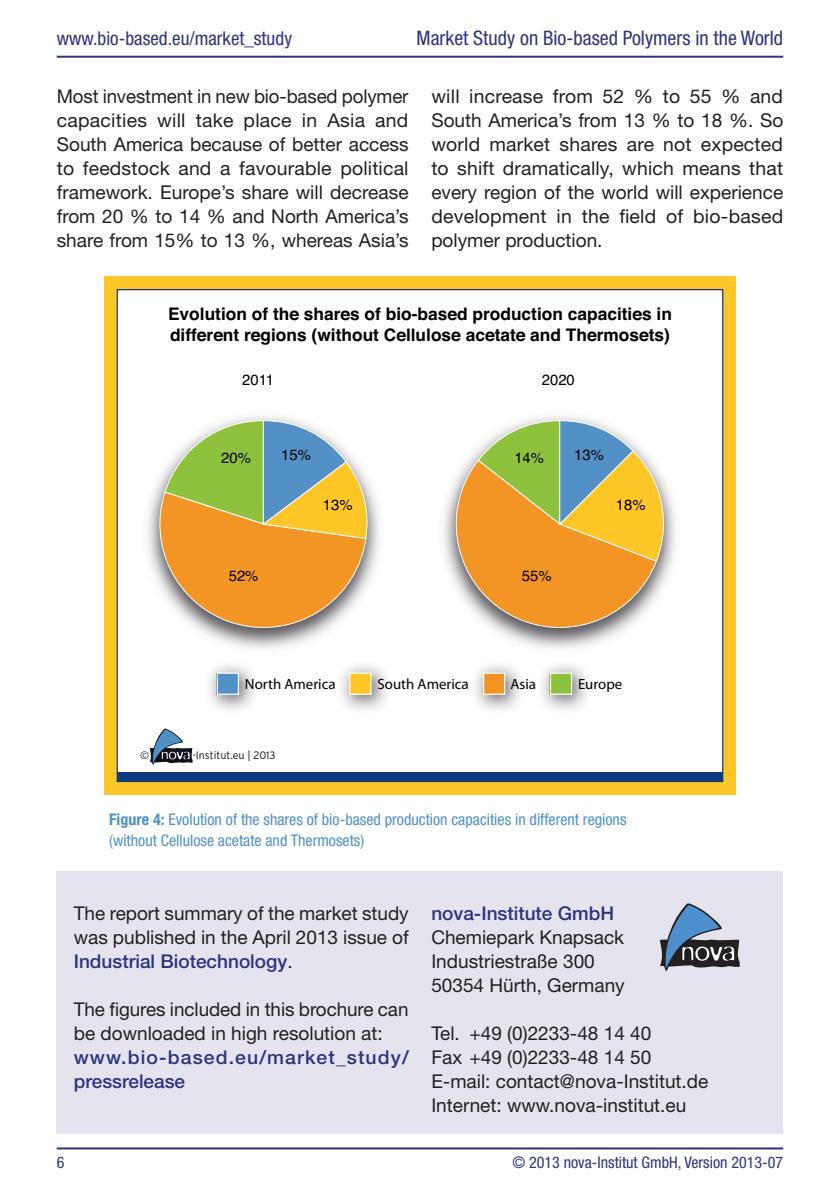
<style>
.page{position:relative;width:840px;height:1191px;background:#fff}
.page>*{position:absolute;margin:0;border:0;box-sizing:border-box;transform-origin:0 0}
.t1{font:condensed 20px "Helvetica Neue";color:#2a3580}
.t2{font:19px/24px "Helvetica Neue";color:#231f20;text-align:justify}
.t3{font:500 19px/24px "Helvetica Neue";letter-spacing:.055em;color:#2a3580}
.t4{font:condensed 19px "Helvetica Neue";color:#2a3580}
.t5{font:500 19px "Helvetica Neue";color:#2a3580}
.t6{font:700 17.4px/20.8px "Helvetica";color:#000}
.t7{font:condensed 16px/21px "Helvetica Neue";color:#4d90cd}
.t8{font:condensed 16px "Helvetica Neue";color:#2a3580}
.t9{font:14.8px "Myriad Pro";color:#000}
.t10{font:14.8px "Helvetica";color:#000}
.t11{font:300 10.8px "Interstate";color:#101019}
.s1{font-weight:700}
.s2{font-weight:500;color:#2a3580}
</style>
<div class="page">
<hr style="left:57px;top:56px;width:725px;height:2px;background:#2a3580">
<hr style="left:57px;top:1147px;width:725px;height:2px;background:#2a3580">
<svg style="left:104px;top:276px;width:631px;height:518px;background:#edbd2d"></svg>
<div style="left:117px;top:290px;width:605px;height:491px;background:#fff"></div>
<div style="left:117px;top:772px;width:605px;height:9px;background:#0e3b80"></div>
<svg style="left:150px;top:728px;width:42px;height:37px"></svg>
<img style="left:147px;top:416px;width:233px;height:233px">
<svg style="left:153px;top:420px;width:216px;height:214px;background:#cfb46e"></svg>
<svg style="left:442px;top:420px;width:229px;height:221px"></svg>
<img style="left:209px;top:665px;width:45px;height:45px">
<img style="left:246px;top:678px;width:9px;height:11px">
<div style="left:217px;top:674px;width:21px;height:21px;background:#5290c5"></div>
<div style="left:217px;top:672px;width:22px;height:23px;border:1px solid #fff"></div>
<img style="left:334px;top:665px;width:53px;height:45px">
<img style="left:378px;top:678px;width:9px;height:11px">
<div style="left:349px;top:674px;width:21px;height:21px;background:#fec627"></div>
<div style="left:349px;top:672px;width:22px;height:23px;border:1px solid #fff"></div>
<img style="left:467px;top:665px;width:53px;height:45px">
<img style="left:510px;top:678px;width:10px;height:11px">
<div style="left:482px;top:674px;width:21px;height:21px;background:#f39524"></div>
<div style="left:482px;top:672px;width:23px;height:23px;border:1px solid #fff"></div>
<img style="left:535px;top:665px;width:52px;height:45px">
<div style="left:549px;top:674px;width:21px;height:21px;background:#8fc23c"></div>
<div style="left:549px;top:672px;width:23px;height:23px;border:1px solid #fff"></div>
<div style="left:57px;top:871px;width:725px;height:263px;background:#e5e4ee"></div>
<svg style="left:659px;top:903px;width:80px;height:68px"></svg>
<p class="t4" style="left:57px;top:32px;width:237px">www.bio-based.eu/market_study</p>
<p class="t1" style="left:416px;top:31px;width:368px">Market Study on Bio-based Polymers in the World</p>
<p class="t2" style="left:57px;top:86px;width:353px">Most investment in new bio-based polymer capacities will take place in Asia and South America because of better access to feedstock and a favourable political framework. Europe’s share will decrease from 20 % to 14 % and North America’s share from 15% to 13 %, whereas Asia’s</p>
<p class="t2" style="left:431px;top:86px;width:353px">will increase from 52 % to 55 % and South America’s from 13 % to 18 %. So world market shares are not expected to shift dramatically, which means that every region of the world will experience development in the field of bio-based polymer production.</p>
<p class="t6" style="left:168px;top:305px;width:505px">Evolution of the shares of bio-based production capacities in different regions (without Cellulose acetate and Thermosets)</p>
<p class="t10" style="left:242px;top:375px;width:33px">2011</p>
<p class="t10" style="left:541px;top:375px;width:35px">2020</p>
<p class="t10" style="left:221px;top:452px;width:31px">20%</p>
<p class="t10" style="left:281px;top:449px;width:31px">15%</p>
<p class="t10" style="left:323px;top:499px;width:31px">13%</p>
<p class="t10" style="left:228px;top:571px;width:31px">52%</p>
<p class="t10" style="left:514px;top:452px;width:31px">14%</p>
<p class="t10" style="left:574px;top:449px;width:31px">13%</p>
<p class="t10" style="left:615px;top:499px;width:31px">18%</p>
<p class="t10" style="left:521px;top:571px;width:31px">55%</p>
<p class="t9" style="left:245px;top:675px;width:92px">North America</p>
<p class="t9" style="left:377px;top:675px;width:93px">South America</p>
<p class="t9" style="left:510px;top:675px;width:27px">Asia</p>
<p class="t9" style="left:577px;top:675px;width:46px">Europe</p>
<p class="t11" style="left:140px;top:749px;width:10px">©</p>
<p class="t11" style="left:192px;top:749px;width:85px">-Institut.eu | 2013</p>
<p class="t7" style="left:109px;top:810px;width:518px"><span class="s1">Figure 4:</span> Evolution of the shares of bio-based production capacities in different regions (without Cellulose acetate and Thermosets)</p>
<p class="t2" style="left:74px;top:902px;width:336px">The report summary of the market study was published in the April 2013 issue of <span class="s2">Industrial Biotechnology</span>.</p>
<p class="t2" style="left:74px;top:998px;width:336px">The figures included in this brochure can be downloaded in high resolution at:</p>
<p class="t3" style="left:74px;top:1046px;width:336px">www.bio-based.eu/market_study/ pressrelease</p>
<p class="t5" style="left:431px;top:906px;width:184px">nova-Institute GmbH</p>
<p class="t2" style="left:431px;top:926px;width:195px;text-align:left">Chemiepark Knapsack<br>Industriestraße 300<br>50354 Hürth, Germany</p>
<p class="t2" style="left:431px;top:1022px;width:278px;text-align:left">Tel. +49 (0)2233-48 14 40<br>Fax +49 (0)2233-48 14 50<br>E-mail: contact@nova-Institut.de<br>Internet: www.nova-institut.eu</p>
<p class="t8" style="left:57px;top:1156px;width:9px">6</p>
<p class="t8" style="left:512px;top:1156px;width:272px">© 2013 nova-Institut GmbH, Version 2013-07</p>
</div>
